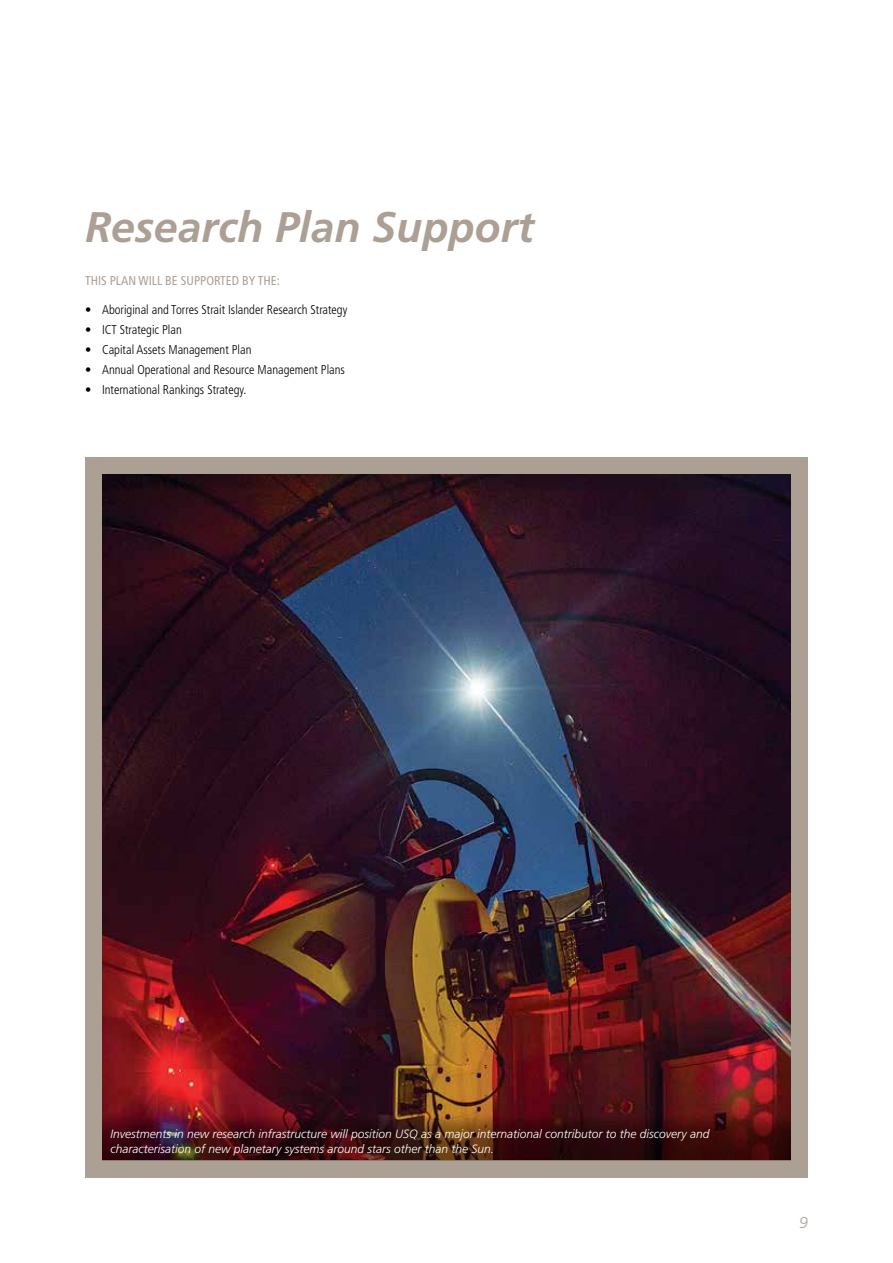
<style>
.page{position:relative;width:893px;height:1263px;background:#fff}
.page>*{position:absolute;margin:0;border:0;box-sizing:border-box;transform-origin:0 0}
.t1{font:italic 700 42.75px "Frutiger LT";color:#aca095}
.t2{font:italic 300 15.75px "Frutiger LT";color:#aca095}
.t3{font:300 condensed 12.75px "Frutiger LT";color:#000}
.t4{font:condensed 12.75px "Frutiger LT";color:#aca095}
.t5{font:italic 300 12px/15px "Frutiger LT";color:#fff}
</style>
<div class="page">
<div style="left:85px;top:458px;width:723px;height:720px;background:#aca095"></div>
<img style="left:102px;top:475px;width:689px;height:639px">
<img style="left:102px;top:1114px;width:689px;height:47px">
<h1 class="t1" style="left:85px;top:202px;width:450px">Research Plan Support</h1>
<p class="t4" style="left:85px;top:273px;width:196px">THIS PLAN WILL BE SUPPORTED BY THE:</p>
<p class="t3" style="left:85px;top:302px;width:264px">• Aboriginal and Torres Strait Islander Research Strategy</p>
<p class="t3" style="left:85px;top:322px;width:98px">• ICT Strategic Plan</p>
<p class="t3" style="left:85px;top:342px;width:168px">• Capital Assets Management Plan</p>
<p class="t3" style="left:85px;top:363px;width:261px">• Annual Operational and Resource Management Plans</p>
<p class="t3" style="left:85px;top:383px;width:163px">• International Rankings Strategy.</p>
<p class="t5" style="left:111px;top:1126px;width:600px">Investments in new research infrastructure will position USQ as a major international contributor to the discovery and characterisation of new planetary systems around stars other than the Sun.</p>
<p class="t2" style="left:799px;top:1213px;width:10px">9</p>
</div>
